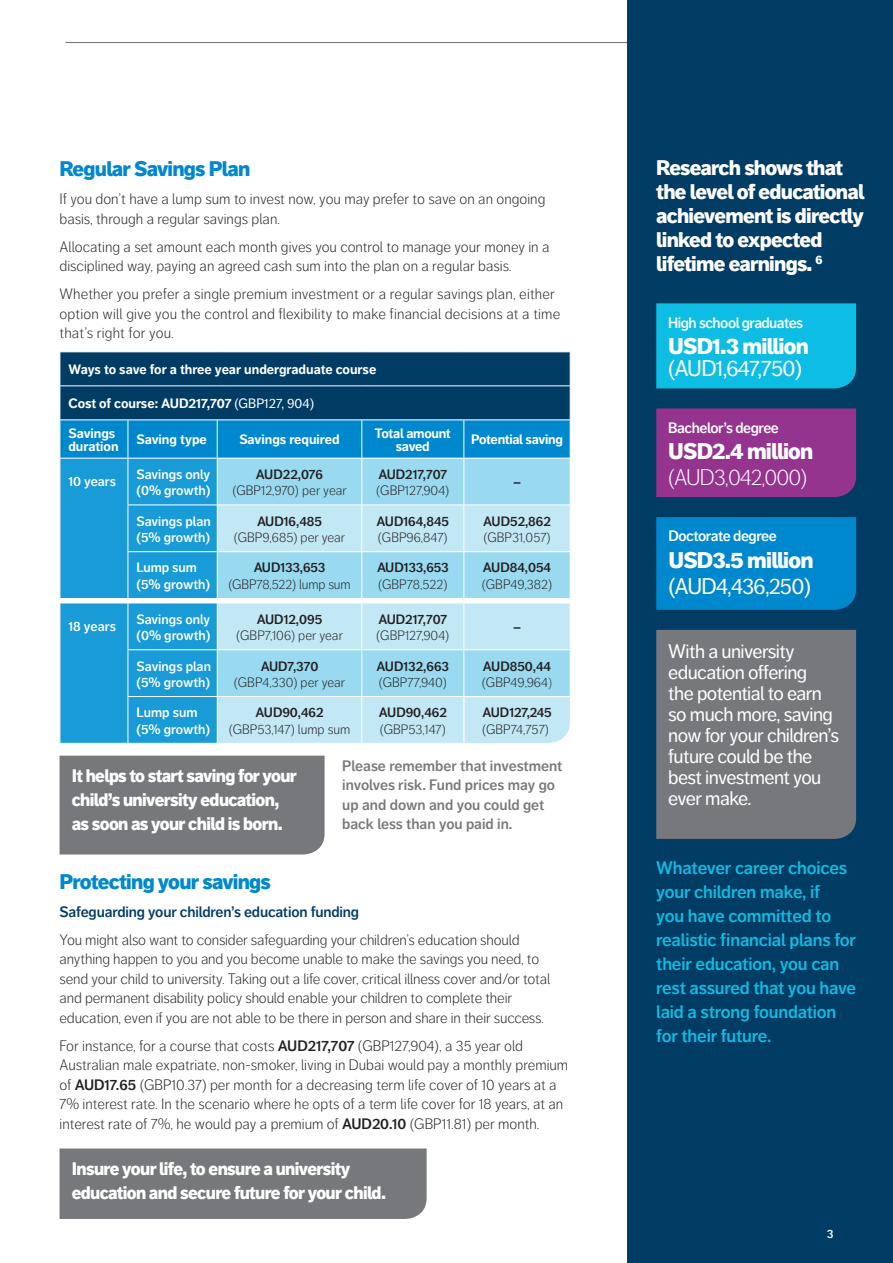
<style>
.page{position:relative;width:893px;height:1263px;background:#fff}
.page>*{position:absolute;margin:0;border:0;box-sizing:border-box;transform-origin:0 0}
.t1{font:900 22.5px "Friends Life Dagny";letter-spacing:-.035em;color:#fff}
.t2{font:22.5px "Friends Life Dagny";letter-spacing:-.035em;color:#fff}
.t3{font:300 22.5px "Friends Life Dagny";letter-spacing:-.035em;color:#fff}
.t4{font:900 21px/24px "Friends Life Dagny";letter-spacing:-.035em;color:#fff}
.t5{font:900 21px "Friends Life Dagny";letter-spacing:-.035em;color:#0088ce}
.t6{font:19.5px/21px "Friends Life Dagny";letter-spacing:-.03em;color:#fff}
.t7{font:600 18px/24px "Friends Life Dagny";letter-spacing:-.01em;color:#0dbde3}
.t8{font:900 18px/24px "Friends Life Dagny";letter-spacing:-.035em;color:#fff}
.t9{font:300 15px/19.5px "Friends Life Dagny";letter-spacing:-.005em;color:#231f20}
.t10{font:600 15px/19.5px "Friends Life Dagny";color:#76787b}
.t11{font:600 15px "Friends Life Dagny";letter-spacing:-.035em;color:#fff}
.t12{font:600 15px "Friends Life Dagny";letter-spacing:-.01em;color:#003c64}
.t13{font:300 13.5px/16.2px "Friends Life Dagny";color:#231f20}
.t14{font:700 13.5px/29.4px "Friends Life Dagny";letter-spacing:-.01em;color:#fff}
.t15{font:600 13.5px "Friends Life Dagny";color:#231f20}
.t16{font:600 13.5px/16.2px "Friends Life Dagny";color:#fff}
.t17{font:600 12px "Friends Life Dagny";color:#fff}
.s1{font-weight:400}
.s2{font-weight:600}
.s3{color:#3e3e3f}
</style>
<div class="page">
<svg style="left:60px;top:352px;width:511px;height:391px;background:#63aed1"></svg>
<div style="left:60px;top:756px;width:265px;height:98px;background:#76787b"></div>
<div style="left:60px;top:1148px;width:367px;height:71px;background:#76787b"></div>
<hr style="left:66px;top:42px;width:773px;height:1px;background:#76787b">
<div style="left:628px;top:0;width:265px;height:1263px;background:#003c64"></div>
<div style="left:656px;top:517px;width:200px;height:93px;background:#0088ce"></div>
<div style="left:656px;top:408px;width:200px;height:89px;background:#94348e"></div>
<div style="left:656px;top:630px;width:200px;height:209px;background:#76787b"></div>
<div style="left:656px;top:303px;width:200px;height:85px;background:#0dbde3"></div>
<h2 class="t5" style="left:60px;top:156px;width:192px">Regular Savings Plan</h2>
<p class="t9" style="left:60px;top:189px;width:487px">If you don’t have a lump sum to invest now, you may prefer to save on an ongoing basis, through a regular savings plan.</p>
<p class="t9" style="left:60px;top:237px;width:491px">Allocating a set amount each month gives you control to manage your money in a disciplined way, paying an agreed cash sum into the plan on a regular basis.</p>
<p class="t9" style="left:60px;top:284px;width:502px">Whether you prefer a single premium investment or a regular savings plan, either option will give you the control and flexibility to make financial decisions at a time that’s right for you.</p>
<p class="t14" style="left:68px;top:355px;width:309px">Ways to save for a three year undergraduate course</p>
<p class="t14" style="left:68px;top:389px;width:247px">Cost of course: AUD217,707 <span class="s1">(GBP127, 904)<br></span>Savings</p>
<p class="t14" style="left:68px;top:432px;width:52px">duration</p>
<p class="t14" style="left:136px;top:425px;width:72px">Saving type</p>
<p class="t14" style="left:239px;top:425px;width:102px">Savings required</p>
<p class="t14" style="left:375px;top:426px;width:77px;line-height:13.5px;text-align:center">Total amount saved</p>
<p class="t14" style="left:471px;top:425px;width:93px">Potential saving</p>
<p class="t16" style="left:68px;top:473px;width:49px">10 years</p>
<p class="t16" style="left:136px;top:466px;width:76px">Savings only (0% growth)</p>
<p class="t15" style="left:256px;top:466px;width:69px">AUD22,076</p>
<p class="t15" style="left:378px;top:466px;width:70px">AUD217,707</p>
<p class="t13" style="left:376px;top:482px;width:75px">(GBP127,904)</p>
<p class="t15" style="left:513px;top:474px;width:10px">–</p>
<p class="t13" style="left:232px;top:482px;width:116px">(GBP12,970) per year</p>
<p class="t16" style="left:136px;top:513px;width:76px">Savings plan (5% growth)</p>
<p class="t15" style="left:257px;top:513px;width:67px">AUD16,485</p>
<p class="t13" style="left:234px;top:529px;width:113px">(GBP9,685) per year</p>
<p class="t16" style="left:136px;top:560px;width:75px">Lump sum (5% growth)</p>
<p class="t15" style="left:254px;top:560px;width:73px">AUD133,653</p>
<p class="t13" style="left:228px;top:576px;width:124px">(GBP78,522) lump sum</p>
<p class="t16" style="left:68px;top:618px;width:49px">18 years</p>
<p class="t16" style="left:136px;top:611px;width:76px">Savings only (0% growth)</p>
<p class="t15" style="left:257px;top:611px;width:67px">AUD12,095</p>
<p class="t13" style="left:236px;top:627px;width:108px">(GBP7,106) per year</p>
<p class="t16" style="left:136px;top:658px;width:76px">Savings plan (5% growth)</p>
<p class="t15" style="left:261px;top:658px;width:59px">AUD7,370</p>
<p class="t13" style="left:234px;top:674px;width:113px">(GBP4,330) per year</p>
<p class="t16" style="left:136px;top:704px;width:75px">Lump sum (5% growth)</p>
<p class="t15" style="left:256px;top:705px;width:69px">AUD90,462</p>
<p class="t13" style="left:229px;top:721px;width:123px">(GBP53,147) lump sum</p>
<p class="t15" style="left:377px;top:513px;width:74px">AUD164,845</p>
<p class="t13" style="left:378px;top:529px;width:71px">(GBP96,847)</p>
<p class="t15" style="left:377px;top:560px;width:73px">AUD133,653</p>
<p class="t13" style="left:378px;top:576px;width:71px">(GBP78,522)</p>
<p class="t15" style="left:378px;top:611px;width:70px">AUD217,707</p>
<p class="t13" style="left:376px;top:627px;width:75px">(GBP127,904)</p>
<p class="t15" style="left:377px;top:658px;width:74px">AUD132,663</p>
<p class="t13" style="left:379px;top:674px;width:70px">(GBP77,940)</p>
<p class="t15" style="left:379px;top:705px;width:69px">AUD90,462</p>
<p class="t13" style="left:380px;top:721px;width:68px">(GBP53,147)</p>
<p class="t15" style="left:483px;top:513px;width:69px">AUD52,862</p>
<p class="t13" style="left:483px;top:529px;width:69px">(GBP31,057)</p>
<p class="t15" style="left:483px;top:560px;width:70px">AUD84,054</p>
<p class="t13" style="left:482px;top:576px;width:72px">(GBP49,382)</p>
<p class="t15" style="left:513px;top:619px;width:10px">–</p>
<p class="t13" style="left:482px;top:658px;width:72px"><span class="s2">AUD850,44 </span>(GBP49,964<span class="s3">)</span></p>
<p class="t15" style="left:482px;top:705px;width:71px">AUD127,245</p>
<p class="t13" style="left:482px;top:721px;width:68px">(GBP74,757)</p>
<p class="t10" style="left:342px;top:756px;width:221px">Please remember that investment involves risk. Fund prices may go up and down and you could get back less than you paid in.</p>
<p class="t8" style="left:72px;top:764px;width:227px">It helps to start saving for your child’s university education, as soon as your child is born.</p>
<h2 class="t5" style="left:60px;top:869px;width:213px">Protecting your savings</h2>
<p class="t12" style="left:60px;top:903px;width:301px">Safeguarding your children’s education funding</p>
<p class="t9" style="left:60px;top:930px;width:492px">You might also want to consider safeguarding your children’s education should anything happen to you and you become unable to make the savings you need, to send your child to university. Taking out a life cover, critical illness cover and/or total and permanent disability policy should enable your children to complete their education, even if you are not able to be there in person and share in their success.</p>
<p class="t9" style="left:60px;top:1036px;width:510px">For instance, for a course that costs <span class="s2">AUD217,707</span> (GBP127,904), a 35 year old Australian male expatriate, non-smoker, living in Dubai would pay a monthly premium of <span class="s2">AUD17.65</span> (GBP10.37) per month for a decreasing term life cover of 10 years at a 7% interest rate. In the scenario where he opts of a term life cover for 18 years, at an interest rate of 7%, he would pay a premium of <span class="s2">AUD20.10</span> (GBP11.81) per month.</p>
<p class="t8" style="left:72px;top:1157px;width:316px">Insure your life, to ensure a university education and secure future for your child.</p>
<h2 class="t4" style="left:656px;top:156px;width:210px">Research shows that the level of educational achievement is directly linked to expected lifetime earnings. <sup>6</sup></h2>
<p class="t11" style="left:668px;top:314px;width:136px">High school graduates</p>
<h1 class="t1" style="left:668px;top:332px;width:142px">USD1.3 million</h1>
<h1 class="t2" style="left:668px;top:356px;width:135px">(AUD1,647,750)</h1>
<p class="t11" style="left:668px;top:419px;width:112px">Bachelor’s degree</p>
<h1 class="t1" style="left:668px;top:437px;width:147px">USD2.4 million</h1>
<h1 class="t3" style="left:668px;top:465px;width:141px">(AUD3,042,000)</h1>
<p class="t11" style="left:668px;top:527px;width:110px">Doctorate degree</p>
<h1 class="t1" style="left:668px;top:546px;width:147px">USD3.5 million</h1>
<h1 class="t2" style="left:668px;top:573px;width:144px">(AUD4,436,250)</h1>
<h3 class="t6" style="left:668px;top:640px;width:172px">With a university education offering<br>the potential to earn so much more, saving now for your children’s future could be the best investment you ever make.</h3>
<p class="t7" style="left:656px;top:855px;width:201px">Whatever career choices your children make, if<br>you have committed to realistic financial plans for their education, you can rest assured that you have laid a strong foundation for their future.</p>
<p class="t17" style="left:827px;top:1227px;width:8px">3</p>
</div>
